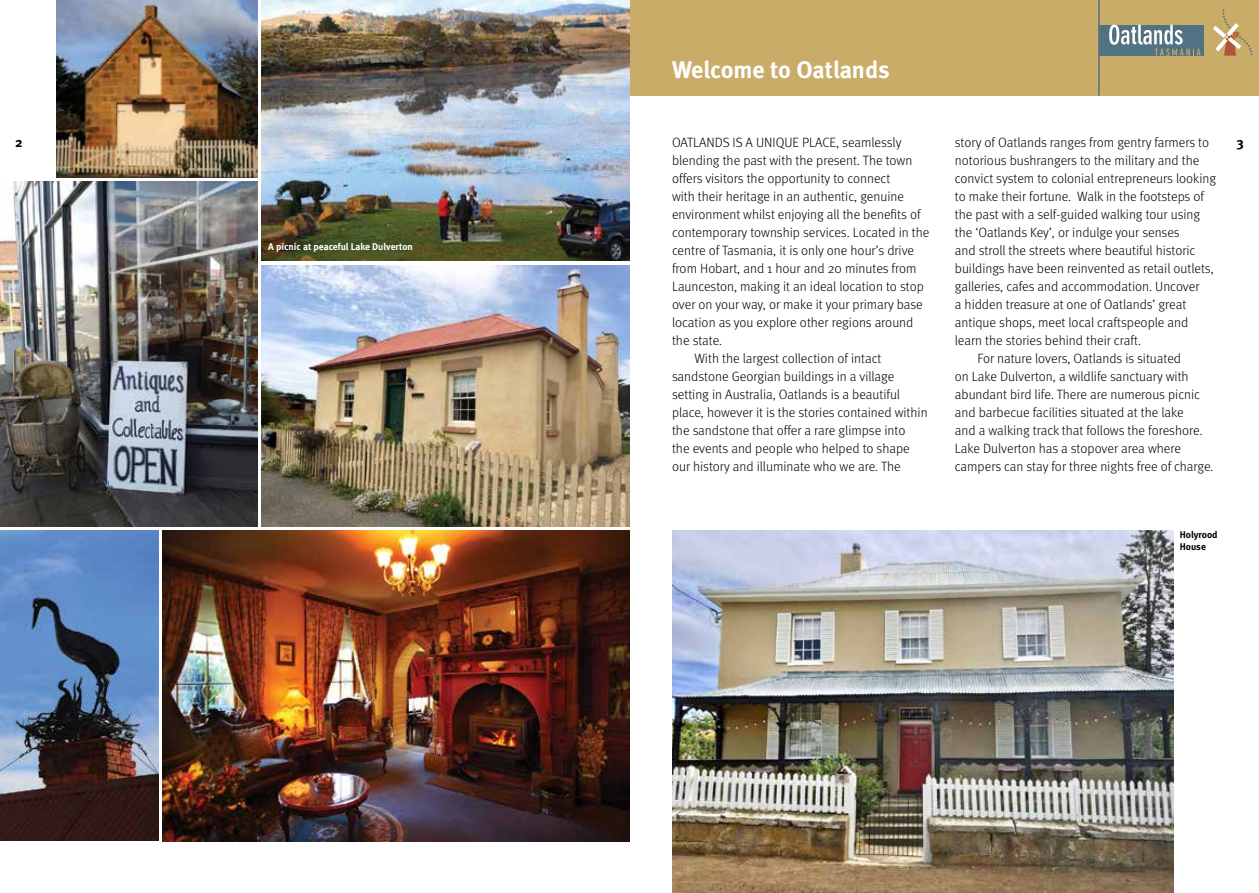
<style>
.page{position:relative;width:1259px;height:893px;background:#fff}
.page>*{position:absolute;margin:0;border:0;box-sizing:border-box;transform-origin:0 0}
.t1{font:700 24px "Meta";color:#fff}
.t2{font:300 13.5px "Meta";color:#000}
.t3{font:13.5px "Meta Bold Caps";color:#000}
.t4{font:700 9.75px "Meta";color:#fff}
.t5{font:700 9.75px/12px "Meta";color:#000}
</style>
<div class="page">
<img style="left:261px;top:266px;width:368px;height:260px">
<div style="left:629px;top:0;width:630px;height:96px;background:#c9ac68"></div>
<svg style="left:1213px;top:10px;width:39px;height:46px"></svg>
<div style="left:1099px;top:25px;width:104px;height:31px;background:#507282"></div>
<svg style="left:1109px;top:25px;width:91px;height:31px"></svg>
<hr style="left:1098px;top:0;width:1px;height:95px;background:#507282">
<img style="left:0;top:181px;width:257px;height:345px">
<img style="left:163px;top:530px;width:466px;height:311px">
<img style="left:0;top:530px;width:159px;height:310px">
<img style="left:56px;top:0;width:201px;height:178px">
<img style="left:261px;top:0;width:368px;height:260px">
<img style="left:672px;top:530px;width:501px;height:363px">
<h1 class="t1" style="left:672px;top:56px;width:219px">Welcome to Oatlands</h1>
<p class="t2" style="left:955px;top:134px;width:256px">story of Oatlands ranges from gentry farmers to</p>
<p class="t2" style="left:955px;top:152px;width:246px">notorious bushrangers to the military and the</p>
<p class="t2" style="left:955px;top:170px;width:263px">convict system to colonial entrepreneurs looking</p>
<p class="t2" style="left:955px;top:188px;width:251px">to make their fortune. Walk in the footsteps of</p>
<p class="t2" style="left:955px;top:206px;width:247px">the past with a self-guided walking tour using</p>
<p class="t2" style="left:955px;top:224px;width:226px">the ‘Oatlands Key’, or indulge your senses</p>
<p class="t2" style="left:955px;top:242px;width:242px">and stroll the streets where beautiful historic</p>
<p class="t2" style="left:955px;top:260px;width:260px">buildings have been reinvented as retail outlets,</p>
<p class="t2" style="left:955px;top:278px;width:246px">galleries, cafes and accommodation. Uncover</p>
<p class="t2" style="left:955px;top:296px;width:233px">a hidden treasure at one of Oatlands’ great</p>
<p class="t2" style="left:955px;top:314px;width:235px">antique shops, meet local craftspeople and</p>
<p class="t2" style="left:955px;top:332px;width:188px">learn the stories behind their craft.</p>
<p class="t2" style="left:977px;top:350px;width:205px">For nature lovers, Oatlands is situated</p>
<p class="t2" style="left:955px;top:368px;width:235px">on Lake Dulverton, a wildlife sanctuary with</p>
<p class="t2" style="left:955px;top:386px;width:247px">abundant bird life. There are numerous picnic</p>
<p class="t2" style="left:955px;top:404px;width:230px">and barbecue facilities situated at the lake</p>
<p class="t2" style="left:955px;top:422px;width:249px">and a walking track that follows the foreshore.</p>
<p class="t2" style="left:955px;top:440px;width:228px">Lake Dulverton has a stopover area where</p>
<p class="t2" style="left:955px;top:458px;width:260px">campers can stay for three nights free of charge.</p>
<p class="t3" style="left:15px;top:134px;width:9px">2</p>
<p class="t2" style="left:672px;top:134px;width:231px">OATLANDS IS A UNIQUE PLACE, seamlessly</p>
<p class="t3" style="left:1236px;top:134px;width:9px">3</p>
<p class="t2" style="left:672px;top:152px;width:242px">blending the past with the present. The town</p>
<p class="t2" style="left:672px;top:170px;width:220px">offers visitors the opportunity to connect</p>
<p class="t2" style="left:672px;top:188px;width:234px">with their heritage in an authentic, genuine</p>
<p class="t2" style="left:672px;top:206px;width:250px">environment whilst enjoying all the benefits of</p>
<p class="t2" style="left:672px;top:224px;width:259px">contemporary township services. Located in the</p>
<p class="t2" style="left:672px;top:242px;width:244px">centre of Tasmania, it is only one hour’s drive</p>
<p class="t2" style="left:672px;top:260px;width:246px">from Hobart, and 1 hour and 20 minutes from</p>
<p class="t2" style="left:672px;top:278px;width:253px">Launceston, making it an ideal location to stop</p>
<p class="t2" style="left:672px;top:296px;width:252px">over on your way, or make it your primary base</p>
<p class="t2" style="left:672px;top:314px;width:243px">location as you explore other regions around</p>
<p class="t2" style="left:672px;top:332px;width:52px">the state.</p>
<p class="t2" style="left:694px;top:350px;width:188px">With the largest collection of intact</p>
<p class="t2" style="left:672px;top:368px;width:224px">sandstone Georgian buildings in a village</p>
<p class="t2" style="left:672px;top:386px;width:229px">setting in Australia, Oatlands is a beautiful</p>
<p class="t2" style="left:672px;top:404px;width:257px">place, however it is the stories contained within</p>
<p class="t2" style="left:672px;top:422px;width:235px">the sandstone that offer a rare glimpse into</p>
<p class="t2" style="left:672px;top:440px;width:239px">the events and people who helped to shape</p>
<p class="t2" style="left:672px;top:458px;width:230px">our history and illuminate who we are. The</p>
<p class="t4" style="left:268px;top:241px;width:146px">A picnic at peaceful Lake Dulverton</p>
<p class="t5" style="left:1179px;top:528px;width:39px">Holyrood<br>House</p>
</div>
